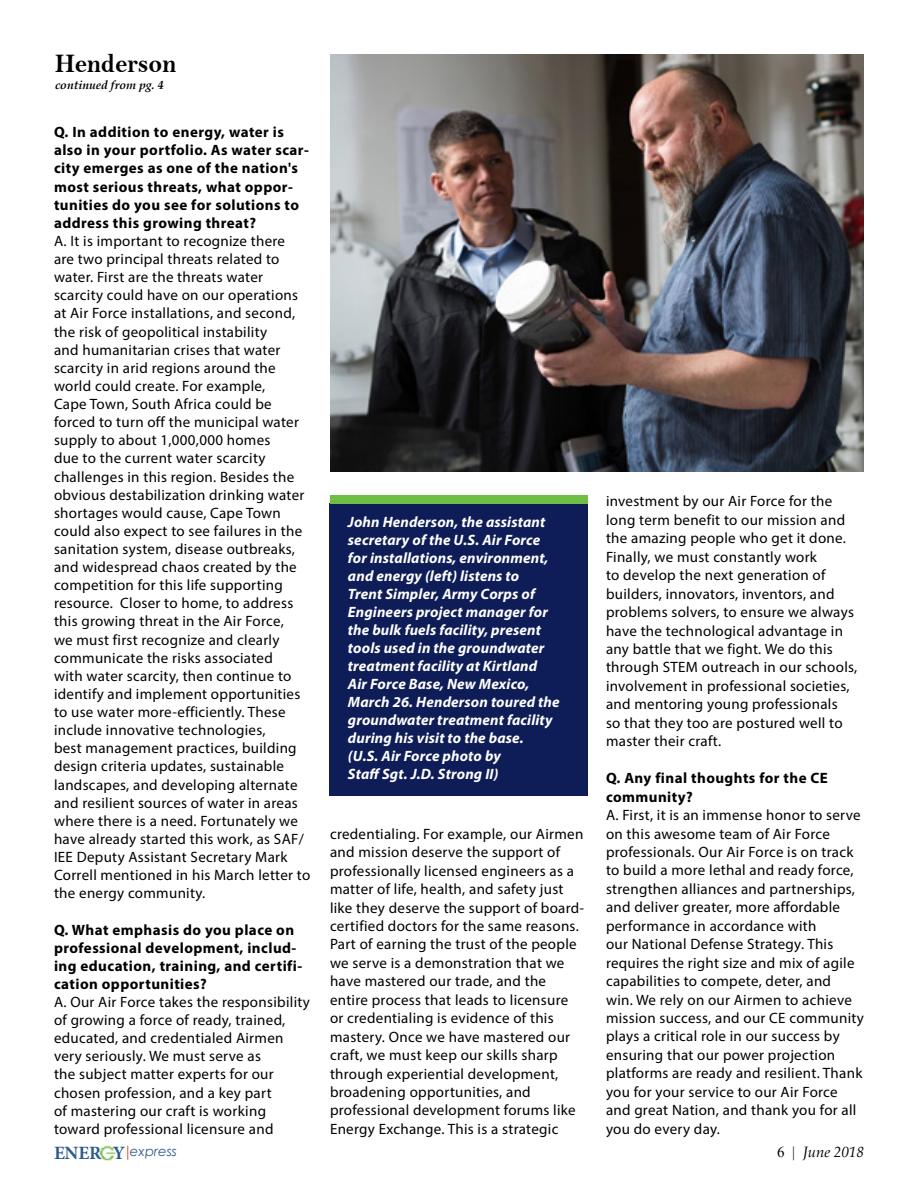
<style>
.page{position:relative;width:918px;height:1188px;background:#fff}
.page>*{position:absolute;margin:0;border:0;box-sizing:border-box;transform-origin:0 0}
.t1{font:27px "Bell MT Bold";color:#000;scale:.95 1}
.t2{font:15px/18.5px "Myriad Pro";letter-spacing:.02em;color:#000}
.t3{font:italic 700 15px/18px "Myriad Pro";letter-spacing:.01em;color:#fff}
.t4{font:700 15px/18.1px "Myriad Pro";letter-spacing:.03em;color:#000}
.t5{font:italic 15px "Book Antiqua";color:#000}
.t6{font:italic 13.35px "Century Gothic";color:#2b5b8c}
.t7{font:italic 700 12px "Book Antiqua";color:#000}
.s1{font-family:"Minion Pro";font-weight:700;font-style:normal;font-size:18.75px}
.s2{font-family:"Times New Roman";font-style:normal}
</style>
<div class="page">
<hr style="left:917px;top:0;width:1px;height:180px;background:#09345b">
<img style="left:99px;top:1145px;width:17px;height:16px">
<svg style="left:128px;top:1146px;width:1px;height:14px"></svg>
<img style="left:330px;top:54px;width:534px;height:417px">
<div style="left:330px;top:504px;width:258px;height:292px;background:#0e1d57"></div>
<div style="left:330px;top:495px;width:258px;height:9px;background:#6fbe45"></div>
<h1 class="t1" style="left:55px;top:47px;width:129px">Henderson</h1>
<p class="t7" style="left:55px;top:76px;width:110px">continued from pg. 4</p>
<p class="t4" style="left:54px;top:123px;width:256px">Q. In addition to energy, water is also in your portfolio. As water scar&shy;city emerges as one of the nation's most serious threats, what oppor&shy;tunities do you see for solutions to address this growing threat?</p>
<p class="t2" style="left:54px;top:232px;width:258px">A. It is important to recognize there<br>are two principal threats related to water. First are the threats water scarcity could have on our operations at Air Force installations, and second, the risk of geopolitical instability<br>and humanitarian crises that water scarcity in arid regions around the world could create. For example,<br>Cape Town, South Africa could be forced to turn off the municipal water supply to about 1,000,000 homes<br>due to the current water scarcity challenges in this region. Besides the obvious destabilization drinking water shortages would cause, Cape Town could also expect to see failures in the sanitation system, disease outbreaks, and widespread chaos created by the competition for this life supporting resource. Closer to home, to address this growing threat in the Air Force,<br>we must first recognize and clearly communicate the risks associated<br>with water scarcity, then continue to identify and implement opportunities to use water more-efficiently. These include innovative technologies,<br>best management practices, building design criteria updates, sustainable landscapes, and developing alternate and resilient sources of water in areas where there is a need. Fortunately we have already started this work, as SAF/ IEE Deputy Assistant Secretary Mark Correll mentioned in his March letter to the energy community.</p>
<p class="t4" style="left:54px;top:920px;width:250px">Q. What emphasis do you place on professional development, includ&shy;ing education, training, and certifi&shy;cation opportunities?</p>
<p class="t2" style="left:54px;top:993px;width:257px">A. Our Air Force takes the responsibility of growing a force of ready, trained, educated, and credentialed Airmen very seriously. We must serve as<br>the subject matter experts for our chosen profession, and a key part<br>of mastering our craft is working toward professional licensure and</p>
<p class="t3" style="left:348px;top:512px;width:213px">John Henderson, the assistant secretary of the U.S. Air Force for installations, environment, and energy (left) listens to<br>Trent Simpler, Army Corps of<br>Engineers project manager for the bulk fuels facility, present tools used in the groundwater treatment facility at Kirtland<br>Air Force Base, New Mexico,<br>March 26. Henderson toured the groundwater treatment facility during his visit to the base.<br>(U.S. Air Force photo by<br>Staff Sgt. J.D. Strong II)</p>
<p class="t2" style="left:330px;top:824px;width:256px">credentialing. For example, our Airmen and mission deserve the support of professionally licensed engineers as a matter of life, health, and safety just like they deserve the support of board&shy;certified doctors for the same reasons.<br>Part of earning the trust of the people we serve is a demonstration that we have mastered our trade, and the entire process that leads to licensure or credentialing is evidence of this mastery. Once we have mastered our craft, we must keep our skills sharp through experiential development, broadening opportunities, and professional development forums like Energy Exchange. This is a strategic</p>
<p class="t2" style="left:606px;top:492px;width:253px">investment by our Air Force for the long term benefit to our mission and the amazing people who get it done.<br>Finally, we must constantly work<br>to develop the next generation of builders, innovators, inventors, and problems solvers, to ensure we always have the technological advantage in any battle that we fight. We do this through STEM outreach in our schools, involvement in professional societies, and mentoring young professionals<br>so that they too are postured well to master their craft.</p>
<p class="t4" style="left:606px;top:768px;width:223px">Q. Any final thoughts for the CE community?</p>
<p class="t2" style="left:606px;top:806px;width:259px">A. First, it is an immense honor to serve on this awesome team of Air Force professionals. Our Air Force is on track to build a more lethal and ready force, strengthen alliances and partnerships, and deliver greater, more affordable performance in accordance with<br>our National Defense Strategy. This requires the right size and mix of agile capabilities to compete, deter, and<br>win. We rely on our Airmen to achieve mission success, and our CE community plays a critical role in our success by ensuring that our power projection platforms are ready and resilient. Thank you for your service to our Air Force and great Nation, and thank you for all you do every day.</p>
<p class="t6" style="left:54px;top:1142px;width:124px"><span class="s1">ENER Y</span> express</p>
<p class="t5" style="left:777px;top:1141px;width:88px"><span class="s2">6 |</span> June 2018</p>
</div>
